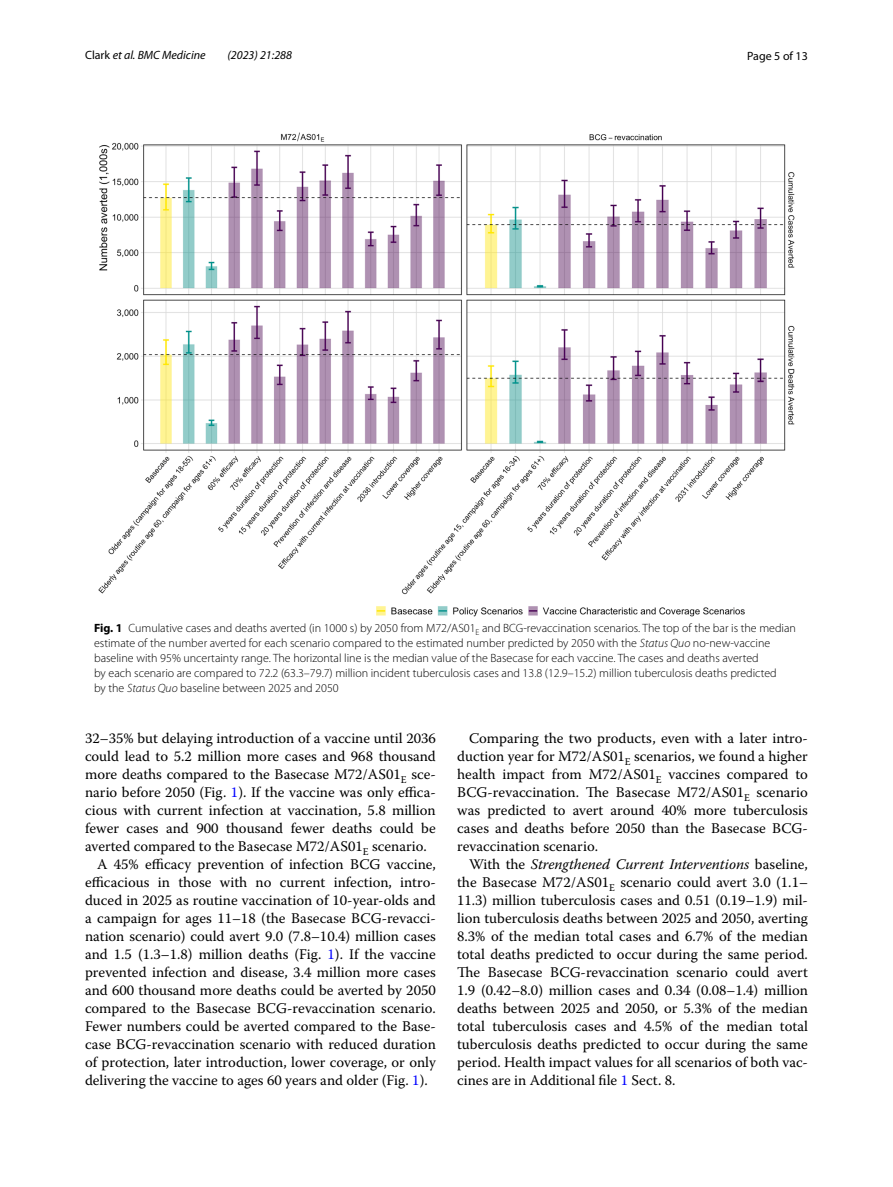
<style>
.page{position:relative;width:893px;height:1187px;background:#fff}
.page>*{position:absolute;margin:0;border:0;box-sizing:border-box;transform-origin:0 0}
.t1{font:14.7px/18px "Warnock Pro";color:#000;text-align:justify}
.t2{font:300 12px/15px "Myriad Pro";color:#000}
.t3{font:italic 12px "Myriad Pro";color:#000}
.t4{font:12px "Myriad Pro";color:#000}
.s1{font-style:normal}
.s2{font-weight:700}
.s3{font-style:italic}
.s4{color:#00f}
</style>
<div class="page">
<img style="left:99px;top:133px;width:695px;height:483px">
<p class="t3" style="left:85px;top:48px;width:122px"><span class="s1">Clark</span> et al. BMC Medicine</p>
<p class="t3" style="left:227px;top:48px;width:66px">(2023) 21:288</p>
<p class="t4" style="left:747px;top:48px;width:62px">Page 5 of 13</p>
<p class="t2" style="left:94px;top:620px;width:703px"><span class="s2">Fig. 1</span> Cumulative cases and deaths averted (in 1000 s) by 2050 from M72/AS01<sub>E</sub> and BCG-revaccination scenarios. The top of the bar is the median estimate of the number averted for each scenario compared to the estimated number predicted by 2050 with the <span class="s3">Status Quo</span> no-new-vaccine baseline with 95% uncertainty range. The horizontal line is the median value of the Basecase for each vaccine. The cases and deaths averted<br>by each scenario are compared to 72.2 (63.3–79.7) million incident tuberculosis cases and 13.8 (12.9–15.2) million tuberculosis deaths predicted<br>by the <span class="s3">Status Quo</span> baseline between 2025 and 2050</p>
<p class="t1" style="left:85px;top:728px;width:352px">32–35% but delaying introduction of a vaccine until 2036</p>
<p class="t1" style="left:85px;top:746px;width:352px">could lead to 5.2 million more cases and 968 thousand</p>
<p class="t1" style="left:85px;top:764px;width:352px">more deaths compared to the Basecase M72/AS01<sub>E</sub> sce-</p>
<p class="t1" style="left:85px;top:782px;width:352px">nario before 2050 (Fig. <span class="s4">1</span>). If the vaccine was only effica-</p>
<p class="t1" style="left:85px;top:800px;width:352px">cious with current infection at vaccination, 5.8 million</p>
<p class="t1" style="left:85px;top:818px;width:352px">fewer cases and 900 thousand fewer deaths could be</p>
<p class="t1" style="left:85px;top:836px;width:343px">averted compared to the Basecase M72/AS01<sub>E</sub> scenario.</p>
<p class="t1" style="left:97px;top:854px;width:340px">A 45% efficacy prevention of infection BCG vaccine,</p>
<p class="t1" style="left:85px;top:872px;width:352px">efficacious in those with no current infection, intro-</p>
<p class="t1" style="left:85px;top:890px;width:352px">duced in 2025 as routine vaccination of 10-year-olds and</p>
<p class="t1" style="left:85px;top:908px;width:352px">a campaign for ages 11–18 (the Basecase BCG-revacci-</p>
<p class="t1" style="left:85px;top:926px;width:352px">nation scenario) could avert 9.0 (7.8–10.4) million cases</p>
<p class="t1" style="left:85px;top:944px;width:352px">and 1.5 (1.3–1.8) million deaths (Fig. <span class="s4">1</span>). If the vaccine</p>
<p class="t1" style="left:85px;top:962px;width:352px">prevented infection and disease, 3.4 million more cases</p>
<p class="t1" style="left:85px;top:980px;width:352px">and 600 thousand more deaths could be averted by 2050</p>
<p class="t1" style="left:85px;top:998px;width:352px">compared to the Basecase BCG-revaccination scenario.</p>
<p class="t1" style="left:85px;top:1016px;width:352px">Fewer numbers could be averted compared to the Base-</p>
<p class="t1" style="left:85px;top:1034px;width:352px">case BCG-revaccination scenario with reduced duration</p>
<p class="t1" style="left:85px;top:1052px;width:352px">of protection, later introduction, lower coverage, or only</p>
<p class="t1" style="left:85px;top:1070px;width:344px">delivering the vaccine to ages 60 years and older (Fig. <span class="s4">1</span>).</p>
<p class="t1" style="left:457px;top:728px;width:352px;text-indent:12px">Comparing the two products, even with a later intro&shy;duction year for M72/AS01<sub>E</sub> scenarios, we found a higher health impact from M72/AS01<sub>E</sub> vaccines compared to BCG-revaccination. The Basecase M72/AS01<sub>E</sub> scenario was predicted to avert around 40% more tuberculosis cases and deaths before 2050 than the Basecase BCG&shy;revaccination scenario.</p>
<p class="t1" style="left:457px;top:854px;width:352px;text-indent:12px">With the <span class="s3">Strengthened Current Interventions</span> baseline, the Basecase M72/AS01<sub>E</sub> scenario could avert 3.0 (1.1– 11.3) million tuberculosis cases and 0.51 (0.19–1.9) mil&shy;lion tuberculosis deaths between 2025 and 2050, averting 8.3% of the median total cases and 6.7% of the median total deaths predicted to occur during the same period.<br>The Basecase BCG-revaccination scenario could avert 1.9 (0.42–8.0) million cases and 0.34 (0.08–1.4) million deaths between 2025 and 2050, or 5.3% of the median total tuberculosis cases and 4.5% of the median total tuberculosis deaths predicted to occur during the same period. Health impact values for all scenarios of both vac&shy;cines are in Additional file <span class="s4">1</span> Sect. 8.</p>
</div>
